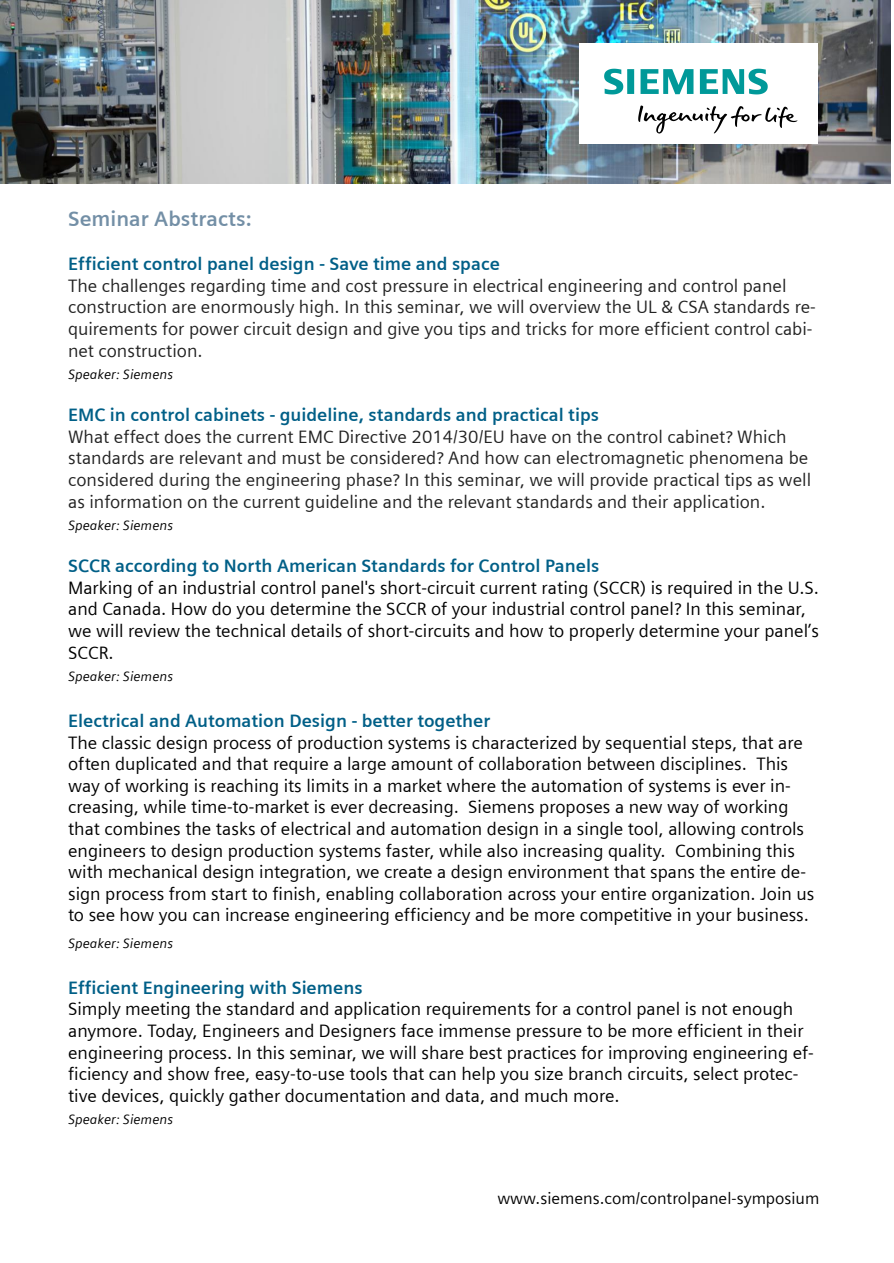
<style>
.page{position:relative;width:894px;height:1263px;background:#fff}
.page>*{position:absolute;margin:0;border:0;box-sizing:border-box;transform-origin:0 0}
.t1{font:700 21px "Siemens Sans";color:#738fa6}
.t2{font:18px/21.6px "Siemens Sans";color:#000}
.t3{font:18px/21.6px "Siemens Sans";color:#222}
.t4{font:700 18px "Siemens Sans";color:#005f87}
.t5{font:16.5px "Siemens Sans";color:#000}
.t6{font:italic 13.5px "Siemens Sans";color:#000}
</style>
<div class="page">
<img style="left:1px;top:0;width:888px;height:183px">
<div style="left:578px;top:44px;width:238px;height:100px;background:#fff"></div>
<svg style="left:638px;top:106px;width:159px;height:27px"></svg>
<svg style="left:604px;top:69px;width:30px;height:25px"></svg>
<svg style="left:640px;top:69px;width:53px;height:25px"></svg>
<svg style="left:699px;top:69px;width:68px;height:25px"></svg>
<p class="t1" style="left:68px;top:207px;width:185px">Seminar Abstracts:</p>
<p class="t4" style="left:68px;top:254px;width:433px">Efficient control panel design - Save time and space</p>
<p class="t3" style="left:68px;top:275px;width:749px">The challenges regarding time and cost pressure in electrical engineering and control panel construction are enormously high. In this seminar, we will overview the UL &amp; CSA standards re&shy;quirements for power circuit design and give you tips and tricks for more efficient control cabi&shy;net construction.</p>
<p class="t6" style="left:68px;top:367px;width:106px">Speaker: Siemens</p>
<p class="t4" style="left:68px;top:405px;width:532px">EMC in control cabinets - guideline, standards and practical tips</p>
<p class="t3" style="left:68px;top:426px;width:744px">What effect does the current EMC Directive 2014/30/EU have on the control cabinet? Which standards are relevant and must be considered? And how can electromagnetic phenomena be considered during the engineering phase? In this seminar, we will provide practical tips as well as information on the current guideline and the relevant standards and their application.</p>
<p class="t6" style="left:68px;top:518px;width:106px">Speaker: Siemens</p>
<p class="t4" style="left:68px;top:556px;width:532px">SCCR according to North American Standards for Control Panels</p>
<p class="t2" style="left:68px;top:577px;width:752px">Marking of an industrial control panel's short-circuit current rating (SCCR) is required in the U.S. and Canada. How do you determine the SCCR of your industrial control panel? In this seminar, we will review the technical details of short-circuits and how to properly determine your panel’s SCCR.</p>
<p class="t6" style="left:68px;top:669px;width:106px">Speaker: Siemens</p>
<p class="t4" style="left:68px;top:710px;width:423px">Electrical and Automation Design - better together</p>
<p class="t2" style="left:68px;top:732px;width:747px">The classic design process of production systems is characterized by sequential steps, that are often duplicated and that require a large amount of collaboration between disciplines. This way of working is reaching its limits in a market where the automation of systems is ever in&shy;creasing, while time-to-market is ever decreasing. Siemens proposes a new way of working that combines the tasks of electrical and automation design in a single tool, allowing controls engineers to design production systems faster, while also increasing quality. Combining this with mechanical design integration, we create a design environment that spans the entire de&shy;sign process from start to finish, enabling collaboration across your entire organization. Join us to see how you can increase engineering efficiency and be more competitive in your business.</p>
<p class="t6" style="left:68px;top:935px;width:106px">Speaker: Siemens</p>
<p class="t4" style="left:68px;top:977px;width:296px">Efficient Engineering with Siemens</p>
<p class="t2" style="left:68px;top:998px;width:746px">Simply meeting the standard and application requirements for a control panel is not enough anymore. Today, Engineers and Designers face immense pressure to be more efficient in their engineering process. In this seminar, we will share best practices for improving engineering ef&shy;ficiency and show free, easy-to-use tools that can help you size branch circuits, select protec&shy;tive devices, quickly gather documentation and data, and much more.</p>
<p class="t6" style="left:68px;top:1112px;width:106px">Speaker: Siemens</p>
<p class="t5" style="left:497px;top:1189px;width:323px">www.siemens.com/controlpanel-symposium</p>
</div>
